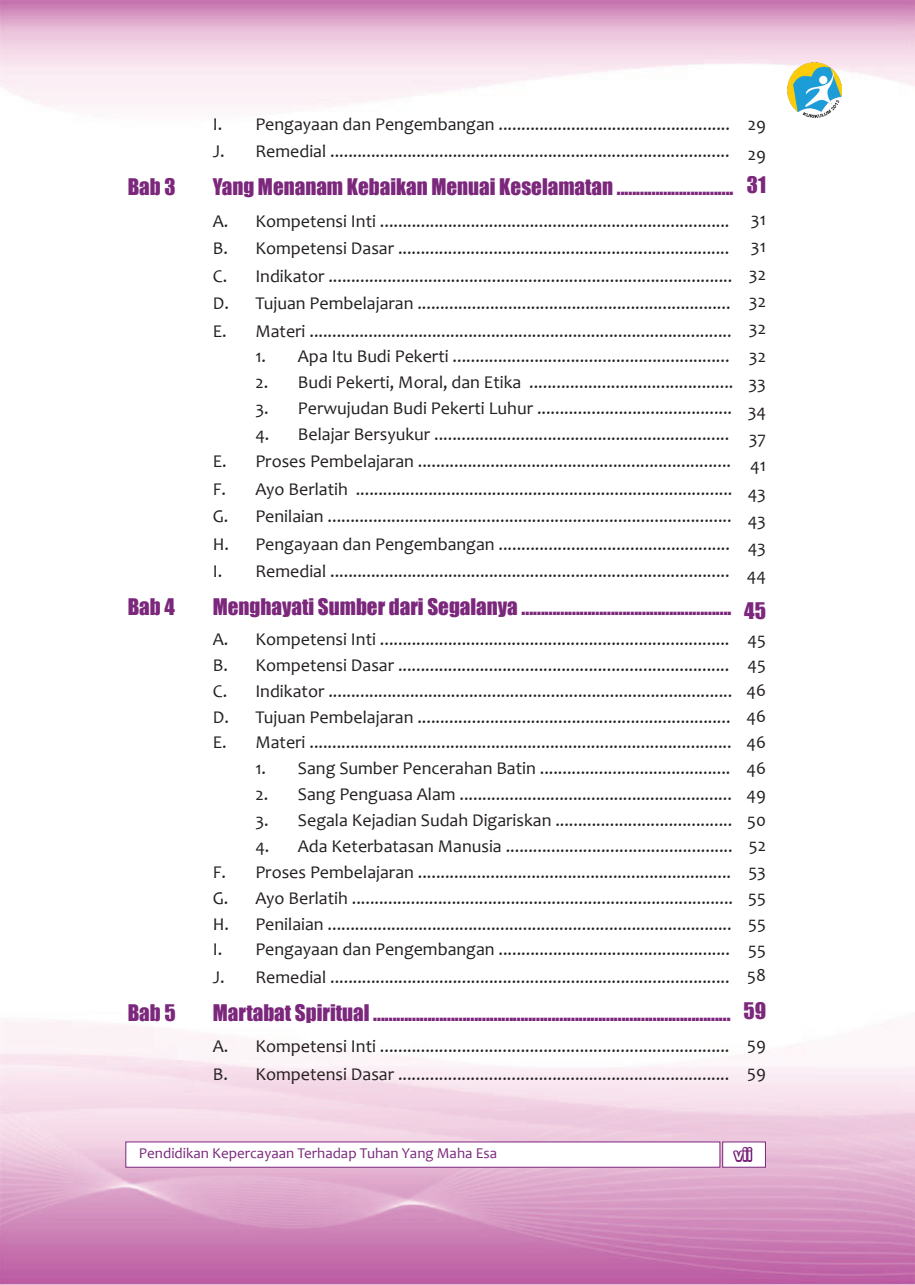
<style>
.page{position:relative;width:915px;height:1285px;background:#fff}
.page>*{position:absolute;margin:0;border:0;box-sizing:border-box;transform-origin:0 0}
.t1{font:21px "Impact";color:#7b277c}
.t2{font:18px/27.3px "Candara";color:#231f20}
.t3{font:700 18px "Calibri";color:#fff}
.t4{font:15px "Candara";color:#7b277c}
</style>
<div class="page">
<img style="left:0;top:0;width:914px;height:1284px">
<img style="left:787px;top:63px;width:54px;height:54px">
<div style="left:125px;top:1141px;width:595px;height:26px;background:#fff"></div>
<div style="left:722px;top:1141px;width:43px;height:26px;background:#fff"></div>
<svg style="left:730px;top:1132px;width:24px;height:30px"></svg>
<p class="t2" style="left:213px;top:110px;width:518px">I. Pengayaan dan Pengembangan ...................................................<br>J. Remedial ........................................................................................</p>
<p class="t1" style="left:128px;top:171px;width:49px">Bab 3</p>
<p class="t1" style="left:213px;top:171px;width:522px">Yang Menanam Kebaikan Menuai Keselamatan ..............................</p>
<p class="t2" style="left:213px;top:207px;width:521px">A. Kompetensi Inti .............................................................................<br>B. Kompetensi Dasar .........................................................................<br>C. Indikator .........................................................................................<br>D. Tujuan Pembelajaran .....................................................................<br>E. Materi .............................................................................................</p>
<p class="t2" style="left:255px;top:343px;width:475px">1. Apa Itu Budi Pekerti .............................................................</p>
<p class="t2" style="left:255px;top:368px;width:479px">2. Budi Pekerti, Moral, dan Etika .............................................</p>
<p class="t2" style="left:255px;top:394px;width:478px">3. Perwujudan Budi Pekerti Luhur ...........................................</p>
<p class="t2" style="left:213px;top:420px;width:521px;text-indent:43px">4. Belajar Bersyukur .................................................................<br>E. Proses Pembelajaran .....................................................................<br>F. Ayo Berlatih ...................................................................................<br>G. Penilaian .........................................................................................<br>H. Pengayaan dan Pengembangan ...................................................<br>I. Remedial ........................................................................................</p>
<p class="t1" style="left:128px;top:590px;width:49px">Bab 4</p>
<p class="t1" style="left:213px;top:590px;width:520px">Menghayati Sumber dari Segalanya ......................................................</p>
<p class="t2" style="left:213px;top:626px;width:521px;line-height:25.8px">A. Kompetensi Inti .............................................................................<br>B. Kompetensi Dasar .........................................................................<br>C. Indikator .........................................................................................<br>D. Tujuan Pembelajaran .....................................................................<br>E. Materi .............................................................................................</p>
<p class="t2" style="left:255px;top:754px;width:476px">1. Sang Sumber Pencerahan Batin ..........................................</p>
<p class="t2" style="left:255px;top:780px;width:478px">2. Sang Penguasa Alam ............................................................</p>
<p class="t2" style="left:255px;top:806px;width:478px">3. Segala Kejadian Sudah Digariskan .......................................</p>
<p class="t2" style="left:213px;top:832px;width:521px;line-height:26.1px;text-indent:43px">4. Ada Keterbatasan Manusia ..................................................<br>F. Proses Pembelajaran .....................................................................<br>G. Ayo Berlatih ....................................................................................<br>H. Penilaian .........................................................................................<br>I. Pengayaan dan Pengembangan ...................................................<br>J. Remedial ........................................................................................</p>
<p class="t1" style="left:128px;top:996px;width:50px">Bab 5</p>
<p class="t1" style="left:213px;top:996px;width:519px">Martabat Spiritual ............................................................................................</p>
<p class="t2" style="left:213px;top:1032px;width:518px">A. Kompetensi Inti .............................................................................<br>B. Kompetensi Dasar .........................................................................</p>
<p class="t2" style="left:747px;top:109px;width:20px;line-height:29.4px">29<br>29</p>
<p class="t1" style="left:746px;top:169px;width:21px">31</p>
<p class="t2" style="left:746px;top:205px;width:21px;text-align:justify">31<br>31<br>32<br>32<br>32<br>32<br>33<br>34<br>37<br>41<br>43<br>43<br>43<br>44</p>
<p class="t1" style="left:744px;top:594px;width:23px">45</p>
<p class="t2" style="left:746px;top:625px;width:21px;line-height:25.8px;text-align:justify">45<br>45<br>46<br>46<br>46<br>46<br>49<br>50<br>52<br>53<br>55<br>55<br>55<br>58</p>
<p class="t1" style="left:743px;top:994px;width:24px">59</p>
<p class="t2" style="left:747px;top:1030px;width:20px">59<br>59</p>
<p class="t4" style="left:139px;top:1143px;width:360px">Pendidikan Kepercayaan Terhadap Tuhan Yang Maha Esa</p>
<p class="t3" style="left:734px;top:1142px;width:19px">vii</p>
</div>
